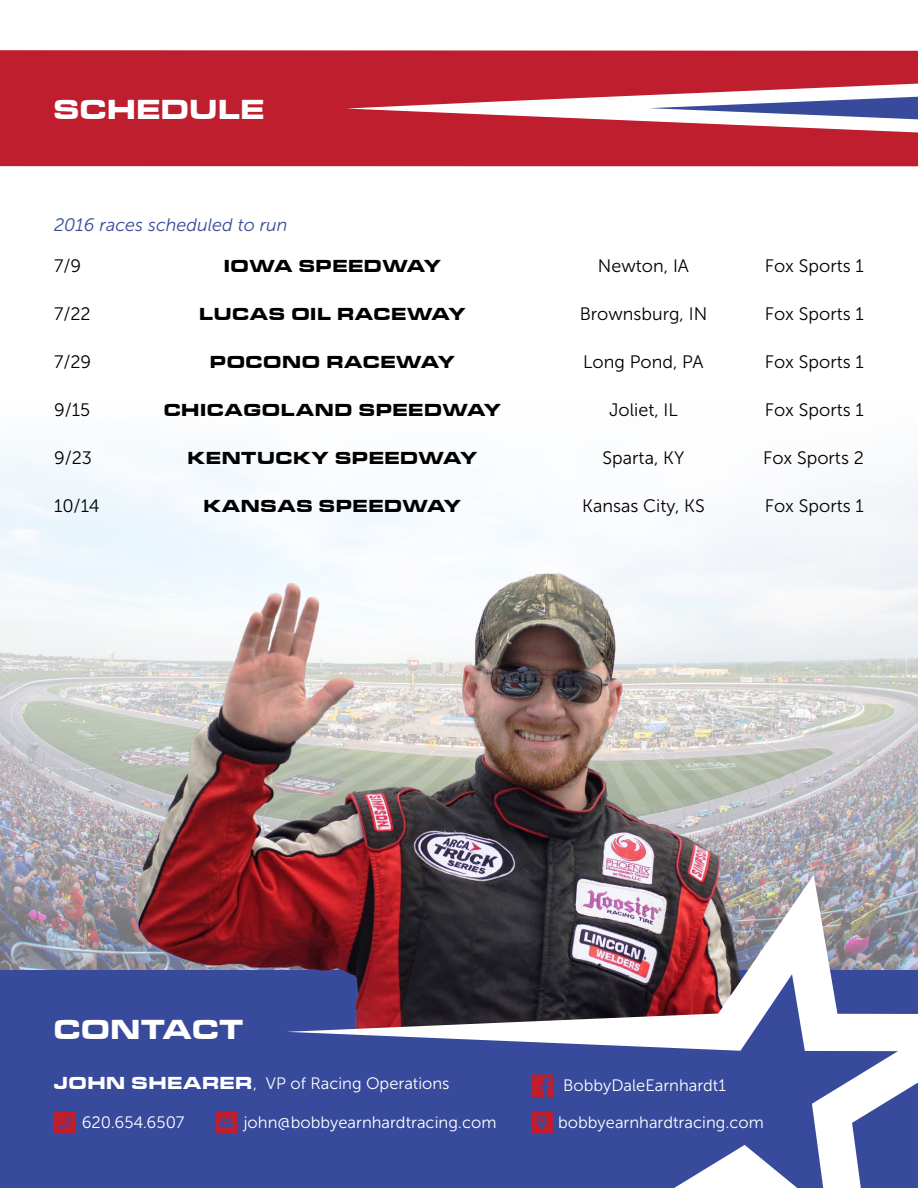
<style>
.page{position:relative;width:918px;height:1188px;background:#fff}
.page>*{position:absolute;margin:0;border:0;box-sizing:border-box;transform-origin:0 0}
.t1{font:28.5px "Microgramma Becker Bold Extd";letter-spacing:.05em;color:#fff}
.t2{font:18px "Museo Sans 300";color:#000}
.t3{font:18px "Microgramma Becker Bold Extd";letter-spacing:.07em;color:#000}
.t4{font:italic 18px "Museo Sans 300";color:#384a9c}
.t5{font:16.5px "Museo Sans 300";color:#fff}
.s1{font-family:"Microgramma Becker Bold Extd";font-size:18px}
</style>
<div class="page">
<img style="left:0;top:443px;width:918px;height:527px">
<div style="left:0;top:50px;width:649px;height:116px;background:#be1e2d"></div>
<svg style="left:649px;top:50px;width:269px;height:116px"></svg>
<div style="left:0;top:970px;width:918px;height:218px;background:#384a9c"></div>
<svg style="left:215px;top:1111px;width:22px;height:23px"></svg>
<svg style="left:54px;top:1111px;width:22px;height:23px"></svg>
<img style="left:129px;top:563px;width:642px;height:407px">
<img style="left:286px;top:875px;width:632px;height:313px">
<h1 class="t1" style="left:54px;top:90px;width:211px">SCHEDULE</h1>
<p class="t4" style="left:54px;top:215px;width:235px">2016 races scheduled to run</p>
<p class="t2" style="left:54px;top:256px;width:29px">7/9</p>
<p class="t3" style="left:224px;top:254px;width:218px">IOWA SPEEDWAY</p>
<p class="t2" style="left:598px;top:256px;width:93px">Newton, IA</p>
<p class="t2" style="left:765px;top:256px;width:101px">Fox Sports 1</p>
<p class="t2" style="left:54px;top:304px;width:38px">7/22</p>
<p class="t3" style="left:199px;top:302px;width:267px">LUCAS OIL RACEWAY</p>
<p class="t2" style="left:580px;top:304px;width:129px">Brownsburg, IN</p>
<p class="t2" style="left:765px;top:304px;width:101px">Fox Sports 1</p>
<p class="t2" style="left:54px;top:352px;width:39px">7/29</p>
<p class="t3" style="left:210px;top:350px;width:246px">POCONO RACEWAY</p>
<p class="t2" style="left:583px;top:352px;width:122px">Long Pond, PA</p>
<p class="t2" style="left:765px;top:352px;width:101px">Fox Sports 1</p>
<p class="t2" style="left:54px;top:400px;width:38px">9/15</p>
<p class="t3" style="left:164px;top:398px;width:338px">CHICAGOLAND SPEEDWAY</p>
<p class="t2" style="left:609px;top:400px;width:70px">Joliet, IL</p>
<p class="t2" style="left:765px;top:400px;width:101px">Fox Sports 1</p>
<p class="t2" style="left:54px;top:448px;width:40px">9/23</p>
<p class="t3" style="left:188px;top:446px;width:290px">KENTUCKY SPEEDWAY</p>
<p class="t2" style="left:603px;top:448px;width:83px">Sparta, KY</p>
<p class="t2" style="left:763px;top:448px;width:102px">Fox Sports 2</p>
<p class="t2" style="left:54px;top:496px;width:47px">10/14</p>
<p class="t3" style="left:204px;top:494px;width:258px">KANSAS SPEEDWAY</p>
<p class="t2" style="left:582px;top:496px;width:124px">Kansas City, KS</p>
<p class="t2" style="left:765px;top:496px;width:101px">Fox Sports 1</p>
<h1 class="t1" style="left:54px;top:1010px;width:190px">CONTACT</h1>
<p class="t5" style="left:54px;top:1074px;width:397px"><span class="s1">JOHN SHEARER</span>, VP of Racing Operations</p>
<p class="t5" style="left:82px;top:1113px;width:104px">620.654.6507</p>
<p class="t5" style="left:244px;top:1113px;width:254px">john@bobbyearnhardtracing.com</p>
<p class="t5" style="left:558px;top:1113px;width:207px">bobbyearnhardtracing.com</p>
<p class="t5" style="left:563px;top:1077px;width:165px">BobbyDaleEarnhardt1</p>
</div>
